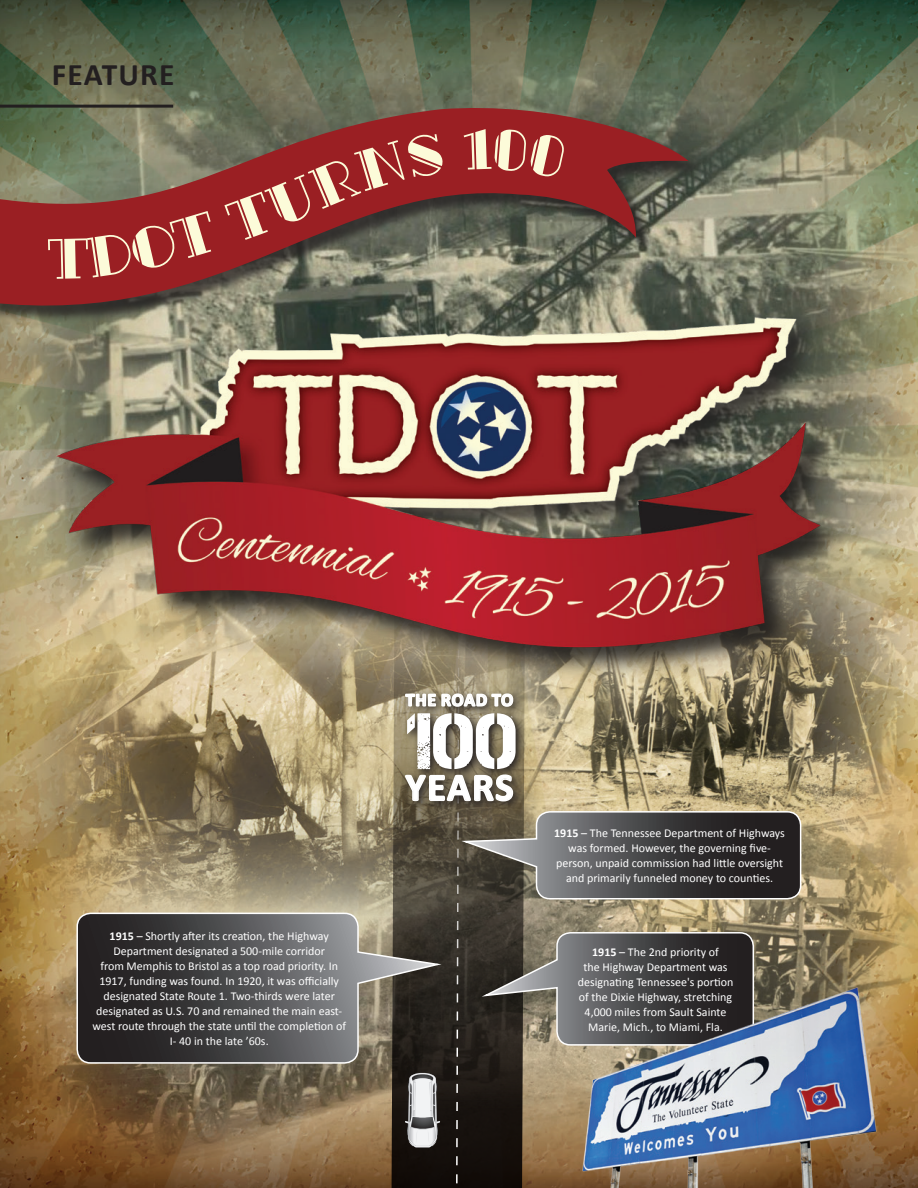
<style>
.page{position:relative;width:918px;height:1188px;background:#fff}
.page>*{position:absolute;margin:0;border:0;box-sizing:border-box;transform-origin:0 0}
.t1{font:79.65px "Captureit";color:#fff}
.t2{font:700 39px "Calibri";letter-spacing:.03em;color:#fff}
.t3{font:700 31.5px "Calibri";letter-spacing:.04em;color:#231f20}
.t4{font:700 18px "Calibri";letter-spacing:.035em;color:#fff}
.t5{font:12px/15px "Calibri";color:#fff;text-align:center}
.s1{font-weight:700}
</style>
<div class="page">
<img style="left:0;top:0;width:918px;height:1188px">
<svg style="left:390px;top:694px;width:14px;height:494px;background:#615744"></svg>
<div style="left:57px;top:316px;width:804px;height:378px;background:#231f20;opacity:.75"></div>
<img style="left:48px;top:301px;width:799px;height:375px">
<svg style="left:76px;top:912px;width:328px;height:152px;background:#585655"></svg>
<img style="left:802px;top:976px;width:116px;height:212px">
<div style="left:0;top:110px;width:705px;height:213px;background:#231f20;opacity:.75"></div>
<svg style="left:0;top:101px;width:688px;height:229px;background:#755d4f"></svg>
<svg style="left:401px;top:689px;width:3px;height:124px"></svg>
<svg style="left:404px;top:540px;width:398px;height:648px;background:#79625a"></svg>
<svg style="left:48px;top:132px;width:397px;height:147px;background:#8a423d"></svg>
<div style="left:463px;top:129px;width:104px;height:50px;background:#9a1f23"></div>
<h3 class="t3" style="left:52px;top:55px;width:124px">FEATURE</h3>
<p class="t5" style="left:92px;top:928px;width:255px"><span class="s1">1915</span> – Shortly after its creation, the Highway Department designated a 500-mile corridor<br>from Memphis to Bristol as a top road priority. In 1917, funding was found. In 1920, it was officially designated State Route 1. Two-thirds were later designated as U.S. 70 and remained the main east&shy;west route through the state until the completion of I- 40 in the late ’60s.</p>
<h3 class="t4" style="left:406px;top:688px;width:109px">THE ROAD TO</h3>
<h1 class="t1" style="left:407px;top:697px;width:113px">100</h1>
<h2 class="t2" style="left:405px;top:762px;width:110px">YEARS</h2>
<p class="t5" style="left:554px;top:825px;width:232px"><span class="s1">1915</span> – The Tennessee Department of Highways was formed. However, the governing five&shy;person, unpaid commission had little oversight and primarily funneled money to counties.</p>
<p class="t5" style="left:578px;top:944px;width:157px"><span class="s1">1915</span> – The 2nd priority of<br>the Highway Department was designating Tennessee's portion of the Dixie Highway, stretching<br>4,000 miles from Sault Sainte<br>Marie, Mich., to Miami, Fla.</p>
</div>
